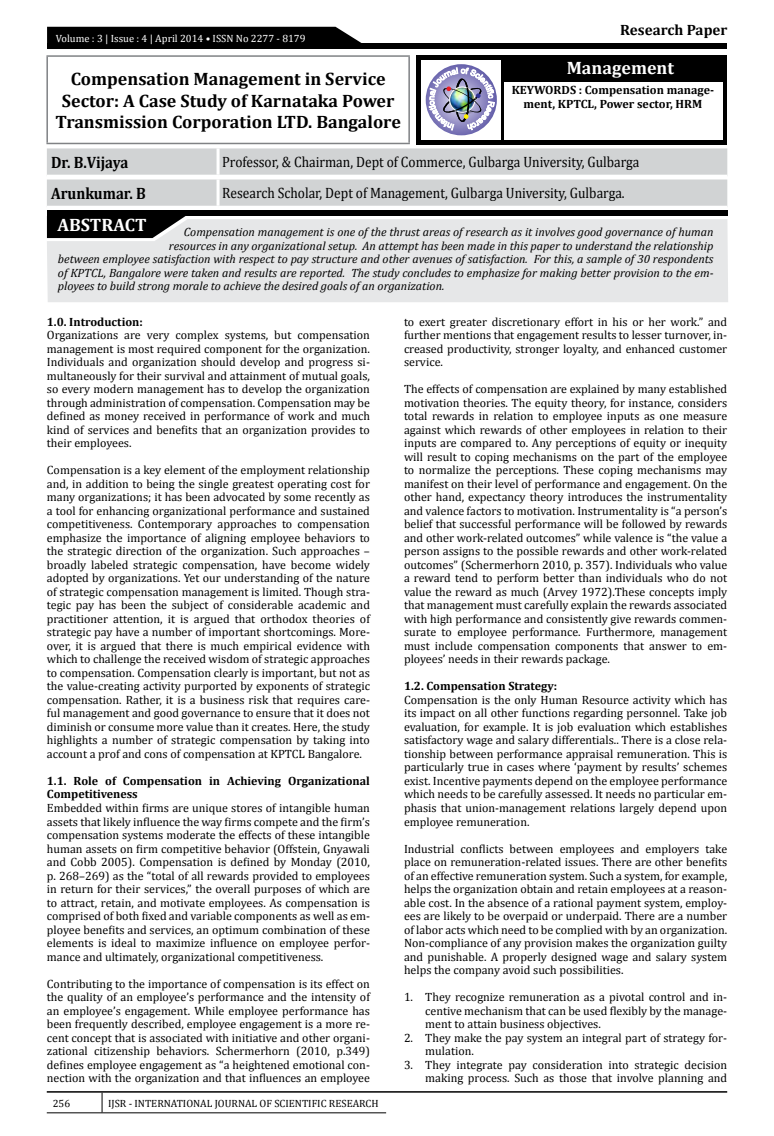
<style>
.page{position:relative;width:774px;height:1136px;background:#fff}
.page>*{position:absolute;margin:0;border:0;box-sizing:border-box;transform-origin:0 0}
.t1{font:700 18px/21.6px "Cambria";color:#000;text-align:center}
.t2{font:700 18px "Cambria";color:#fff}
.t3{font:700 16.5px "Cambria";color:#000;scale:.9 1}
.t4{font:15px "Cambria";color:#000;scale:.9 1}
.t5{font:700 15px "Cambria";color:#000}
.t6{font:12px/13.5px "Cambria";color:#000;text-align:justify}
.t7{font:italic 12px "Cambria";color:#000}
.t8{font:700 12px/13.5px "Cambria";color:#000;text-align:center}
.t9{font:10.5px "Cambria";color:#000}
.t10{font:10.5px "Cambria";color:#fff}
</style>
<div class="page">
<hr style="left:47px;top:1090px;width:680px;height:2px;background:#000">
<svg style="left:102px;top:1092px;width:1px;height:20px"></svg>
<hr style="left:47px;top:1112px;width:55px;height:1px;background:#000">
<hr style="left:102px;top:1112px;width:284px;height:1px;background:#000">
<div style="left:47px;top:43px;width:680px;height:6px;background:#000"></div>
<div style="left:47px;top:27px;width:315px;height:16px;background:#000"></div>
<div style="left:416px;top:55px;width:311px;height:90px;background:#000"></div>
<div style="left:421px;top:60px;width:80px;height:79px;background:#fff"></div>
<svg style="left:426px;top:64px;width:71px;height:71px"></svg>
<img style="left:429px;top:68px;width:65px;height:62px">
<div style="left:504px;top:82px;width:219px;height:57px;background:#fff"></div>
<svg style="left:47px;top:148px;width:680px;height:58px"></svg>
<hr style="left:217px;top:179px;width:3px;height:27px;background:#fff">
<hr style="left:46px;top:55px;width:364px;height:2px;background:#808285">
<hr style="left:46px;top:57px;width:2px;height:86px;background:#808285">
<hr style="left:408px;top:57px;width:2px;height:86px;background:#808285">
<hr style="left:46px;top:143px;width:364px;height:1px;background:#808285">
<svg style="left:47px;top:216px;width:139px;height:3px"></svg>
<div style="left:47px;top:219px;width:681px;height:83px;background:#e6e7e8"></div>
<div style="left:47px;top:210px;width:680px;height:6px;background:#000"></div>
<p class="t10" style="left:56px;top:32px;width:251px">Volume : 3 | Issue : 4 | April 2014 • ISSN No 2277 - 8179</p>
<h1 class="t1" style="left:55px;top:68px;width:347px">Compensation Management in Service<br>Sector: A Case Study of Karnataka Power<br>Transmission Corporation Ltd. Bangalore</h1>
<p class="t5" style="left:620px;top:20px;width:109px">Research Paper</p>
<h1 class="t2" style="left:567px;top:55px;width:109px">Management</h1>
<p class="t8" style="left:512px;top:83px;width:204px">KEYWORDS : Compensation manage&shy;ment, KPTCL, Power sector, HRM</p>
<h2 class="t3" style="left:51px;top:150px;width:87px">Dr. B.Vijaya</h2>
<p class="t4" style="left:222px;top:153px;width:465px">Professor, &amp; Chairman, Dept of Commerce, Gulbarga University, Gulbarga</p>
<h2 class="t3" style="left:51px;top:181px;width:107px">Arunkumar. B</h2>
<p class="t4" style="left:222px;top:184px;width:449px">Research Scholar, Dept of Management, Gulbarga University, Gulbarga.</p>
<h1 class="t2" style="left:57px;top:212px;width:91px">ABSTRACT</h1>
<p class="t7" style="left:184px;top:224px;width:531px">Compensation management is one of the thrust areas of research as it involves good governance of human</p>
<p class="t7" style="left:169px;top:237px;width:546px">resources in any organizational setup. An attempt has been made in this paper to understand the relationship</p>
<p class="t7" style="left:58px;top:251px;width:657px">between employee satisfaction with respect to pay structure and other avenues of satisfaction. For this, a sample of 30 respondents</p>
<p class="t7" style="left:58px;top:264px;width:657px">of KPTCL, Bangalore were taken and results are reported. The study concludes to emphasize for making better provision to the em-</p>
<p class="t7" style="left:58px;top:278px;width:388px">ployees to build strong morale to achieve the desired goals of an organization.</p>
<p class="t8" style="left:47px;top:314px;width:97px">1.0. Introduction:</p>
<p class="t6" style="left:47px;top:328px;width:325px">Organizations are very complex systems, but compensation management is most required component for the organization.<br>Individuals and organization should develop and progress si&shy;multaneously for their survival and attainment of mutual goals, so every modern management has to develop the organization through administration of compensation. Compensation may be defined as money received in performance of work and much kind of services and benefits that an organization provides to their employees.</p>
<p class="t6" style="left:47px;top:463px;width:325px">Compensation is a key element of the employment relationship and, in addition to being the single greatest operating cost for many organizations; it has been advocated by some recently as a tool for enhancing organizational performance and sustained competitiveness. Contemporary approaches to compensation emphasize the importance of aligning employee behaviors to the strategic direction of the organization. Such approaches – broadly labeled strategic compensation, have become widely adopted by organizations. Yet our understanding of the nature of strategic compensation management is limited. Though stra&shy;tegic pay has been the subject of considerable academic and practitioner attention, it is argued that orthodox theories of strategic pay have a number of important shortcomings. More&shy;over, it is argued that there is much empirical evidence with which to challenge the received wisdom of strategic approaches to compensation. Compensation clearly is important, but not as the value-creating activity purported by exponents of strategic compensation. Rather, it is a business risk that requires care&shy;ful management and good governance to ensure that it does not diminish or consume more value than it creates. Here, the study highlights a number of strategic compensation by taking into account a prof and cons of compensation at KPTCL Bangalore.</p>
<p class="t8" style="left:47px;top:773px;width:325px;text-align:left">1.1. Role of Compensation in Achieving Organizational<br>Competitiveness</p>
<p class="t6" style="left:47px;top:801px;width:325px">Embedded within firms are unique stores of intangible human assets that likely influence the way firms compete and the firm’s compensation systems moderate the effects of these intangible human assets on firm competitive behavior (Offstein, Gnyawali and Cobb 2005). Compensation is defined by Monday (2010, p. 268–269) as the “total of all rewards provided to employees in return for their services,” the overall purposes of which are to attract, retain, and motivate employees. As compensation is comprised of both fixed and variable components as well as em&shy;ployee benefits and services, an optimum combination of these elements is ideal to maximize influence on employee perfor&shy;mance and ultimately, organizational competitiveness.</p>
<p class="t6" style="left:47px;top:976px;width:325px">Contributing to the importance of compensation is its effect on the quality of an employee’s performance and the intensity of an employee’s engagement. While employee performance has been frequently described, employee engagement is a more re&shy;cent concept that is associated with initiative and other organi&shy;zational citizenship behaviors. Schermerhorn (2010, p.349) defines employee engagement as “a heightened emotional con&shy;nection with the organization and that influences an employee</p>
<p class="t6" style="left:404px;top:315px;width:325px">to exert greater discretionary effort in his or her work.” and further mentions that engagement results to lesser turnover, in&shy;creased productivity, stronger loyalty, and enhanced customer service.</p>
<p class="t6" style="left:404px;top:382px;width:325px">The effects of compensation are explained by many established motivation theories. The equity theory, for instance, considers total rewards in relation to employee inputs as one measure against which rewards of other employees in relation to their inputs are compared to. Any perceptions of equity or inequity will result to coping mechanisms on the part of the employee to normalize the perceptions. These coping mechanisms may manifest on their level of performance and engagement. On the other hand, expectancy theory introduces the instrumentality and valence factors to motivation. Instrumentality is “a person’s belief that successful performance will be followed by rewards and other work-related outcomes” while valence is “the value a person assigns to the possible rewards and other work-related outcomes” (Schermerhorn 2010, p. 357). Individuals who value a reward tend to perform better than individuals who do not value the reward as much (Arvey 1972).These concepts imply that management must carefully explain the rewards associated with high performance and consistently give rewards commen&shy;surate to employee performance. Furthermore, management must include compensation components that answer to em&shy;ployees’ needs in their rewards package.</p>
<p class="t8" style="left:404px;top:679px;width:155px">1.2. Compensation Strategy:</p>
<p class="t6" style="left:404px;top:693px;width:325px">Compensation is the only Human Resource activity which has its impact on all other functions regarding personnel. Take job evaluation, for example. It is job evaluation which establishes satisfactory wage and salary differentials.. There is a close rela&shy;tionship between performance appraisal remuneration. This is particularly true in cases where ‘payment by results’ schemes exist. Incentive payments depend on the employee performance which needs to be carefully assessed. It needs no particular em&shy;phasis that union-management relations largely depend upon employee remuneration.</p>
<p class="t6" style="left:404px;top:841px;width:325px">Industrial conflicts between employees and employers take place on remuneration-related issues. There are other benefits of an effective remuneration system. Such a system, for example, helps the organization obtain and retain employees at a reason&shy;able cost. In the absence of a rational payment system, employ&shy;ees are likely to be overpaid or underpaid. There are a number of labor acts which need to be complied with by an organization.<br>Non-compliance of any provision makes the organization guilty and punishable. A properly designed wage and salary system helps the company avoid such possibilities.</p>
<p class="t6" style="left:425px;top:990px;width:303px;text-indent:-21px">1. They recognize remuneration as a pivotal control and in&shy;centive mechanism that can be used flexibly by the manage&shy;ment to attain business objectives.</p>
<p class="t6" style="left:425px;top:1030px;width:303px;text-indent:-21px">2. They make the pay system an integral part of strategy for&shy;mulation.</p>
<p class="t6" style="left:404px;top:1057px;width:325px;text-align:right">3. They integrate pay consideration into strategic decision making process. Such as those that involve planning and</p>
<p class="t9" style="left:53px;top:1096px;width:19px">256</p>
<p class="t9" style="left:108px;top:1096px;width:272px">IJSR - INTERNATIONAL JOURNAL OF SCIENTIFIC RESEARCH</p>
</div>
